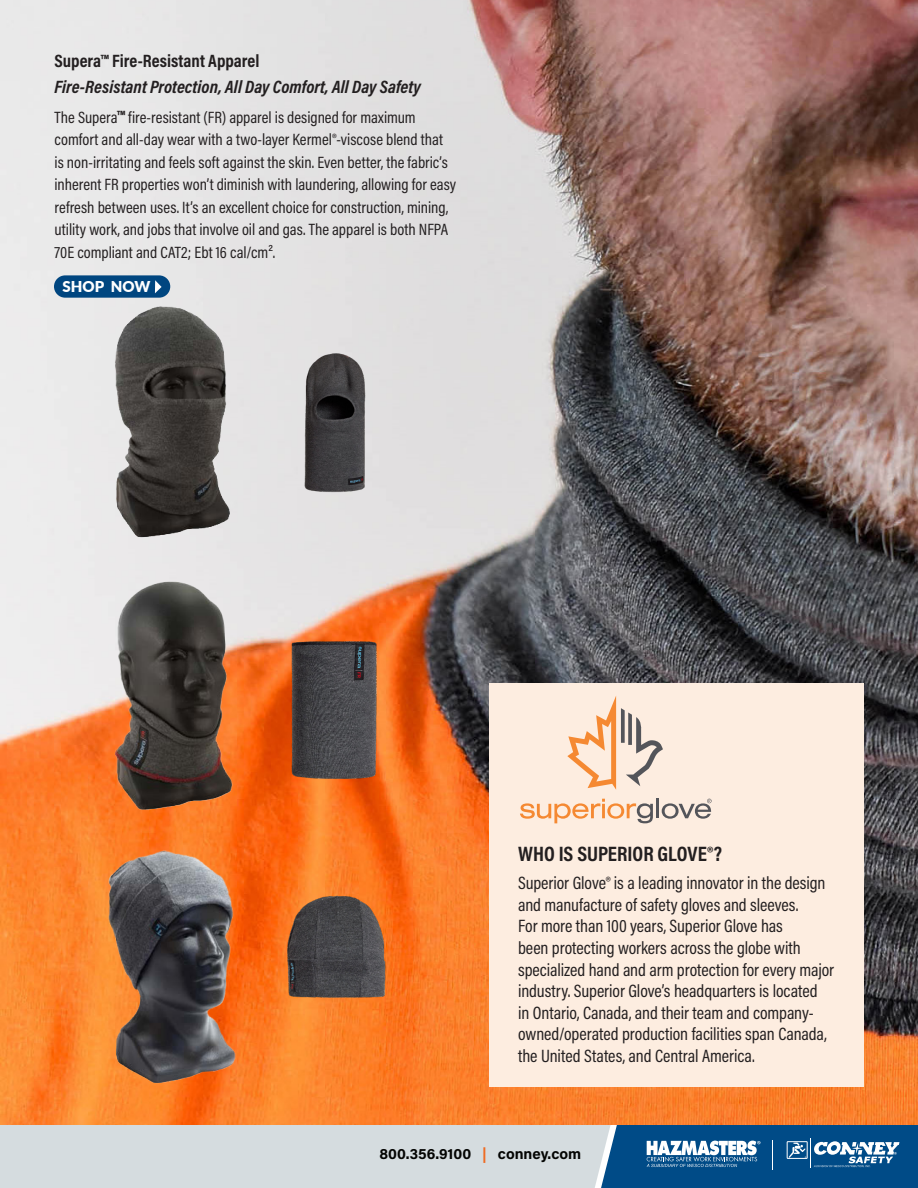
<style>
.page{position:relative;width:918px;height:1188px;background:#fff}
.page>*{position:absolute;margin:0;border:0;box-sizing:border-box;transform-origin:0 0}
.body{font:700 21px "Acumin Pro Cond";color:#231f20}
.body-2{font:18px/21.6px "Acumin Pro Cond";letter-spacing:-.005em;color:#231f20}
.Headers{font:italic 700 18px "Acumin Pro Cond";letter-spacing:.005em;color:#231f20}
.Headers-2{font:700 18px "Acumin Pro Cond";color:#231f20}
.body-3{font:16.5px/22.5px "Acumin Pro Cond";color:#231f20}
.t1{font:700 15px "Acumin Pro";color:#040503}
.t2{font:900 15px "Lato";color:#fff}
.s1{font-weight:700;font-size:18px}
.s2{color:#ef6a22}
</style>
<div class="page">
<svg style="left:0;top:1124px;width:918px;height:64px;background:#9ab2c4"></svg>
<img style="left:0;top:0;width:918px;height:1124px">
<img style="left:78px;top:283px;width:188px;height:275px">
<img style="left:78px;top:558px;width:188px;height:274px">
<img style="left:103px;top:850px;width:138px;height:237px">
<div style="left:490px;top:683px;width:374px;height:404px;background:#fdede0"></div>
<svg style="left:520px;top:799px;width:133px;height:24px"></svg>
<hr style="left:656px;top:799px;width:3px;height:19px;background:#54555a">
<svg style="left:567px;top:696px;width:96px;height:94px"></svg>
<svg style="left:662px;top:799px;width:50px;height:20px"></svg>
<img style="left:223px;top:594px;width:228px;height:229px">
<img style="left:249px;top:857px;width:175px;height:175px">
<img style="left:247px;top:333px;width:179px;height:179px">
<div style="left:54px;top:275px;width:116px;height:23px;background:#004680;border-radius:11px"></div>
<svg style="left:155px;top:280px;width:7px;height:13px"></svg>
<p class="Headers-2" style="left:55px;top:49px;width:206px">Supera™ Fire-Resistant Apparel</p>
<p class="Headers" style="left:55px;top:75px;width:368px">Fire-Resistant Protection, All Day Comfort, All Day Safety</p>
<p class="body-3" style="left:55px;top:105px;width:403px">The Supera<span class="s1">™</span> fire-resistant (FR) apparel is designed for maximum comfort and all-day wear with a two-layer Kermel®-viscose blend that is non-irritating and feels soft against the skin. Even better, the fabric’s inherent FR properties won’t diminish with laundering, allowing for easy refresh between uses. It’s an excellent choice for construction, mining, utility work, and jobs that involve oil and gas. The apparel is both NFPA 70E compliant and CAT2; Ebt 16 cal/cm².</p>
<p class="t2" style="left:63px;top:276px;width:89px">SHOP NOW</p>
<p class="body" style="left:518px;top:840px;width:205px">WHO IS SUPERIOR GLOVE®?</p>
<p class="body-2" style="left:518px;top:872px;width:318px">Superior Glove® is a leading innovator in the design and manufacture of safety gloves and sleeves.<br>For more than 100 years, Superior Glove has<br>been protecting workers across the globe with specialized hand and arm protection for every major industry. Superior Glove’s headquarters is located<br>in Ontario, Canada, and their team and company&shy;owned/operated production facilities span Canada, the United States, and Central America.</p>
<p class="t1" style="left:379px;top:1143px;width:203px">800.356.9100 <span class="s2">|</span> conney.com</p>
</div>
